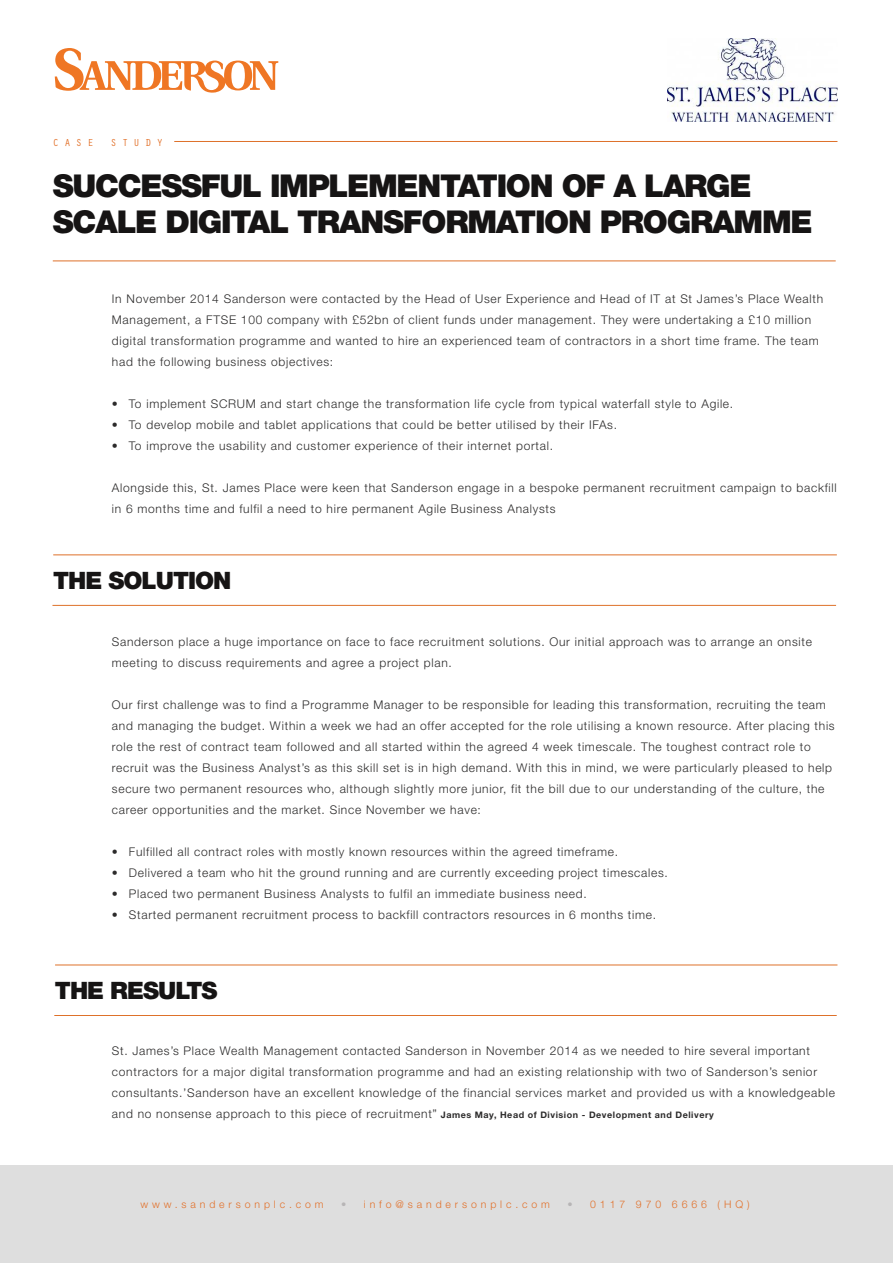
<style>
.page{position:relative;width:893px;height:1263px;background:#fff}
.page>*{position:absolute;margin:0;border:0;box-sizing:border-box;transform-origin:0 0}
.t1{font:900 31.5px/36px "Helvetica Neue LT Std";letter-spacing:-.04em;color:#161414}
.t2{font:900 24px "Helvetica Neue LT Std";letter-spacing:-.04em;color:#161414}
.t3{font:300 12px/21px "Helvetica Neue LT Std";letter-spacing:.06em;color:#2c2b2b}
.t4{font:300 10.5px "Helvetica Neue LT Std";letter-spacing:.37em;color:#e2712a}
.t5{font:10.5px "Orator Std";letter-spacing:.5em;color:#e2712a}
.s1{font-weight:700;font-size:9px}
.s2{color:#b7b5b6}
</style>
<div class="page">
<div style="left:0;top:1166px;width:893px;height:97px;background:#dedede"></div>
<hr style="left:53px;top:261px;width:783px;height:1px;background:#de712a">
<hr style="left:53px;top:554px;width:784px;height:1px;background:#de712a">
<hr style="left:55px;top:964px;width:782px;height:1px;background:#de712a">
<hr style="left:52px;top:605px;width:784px;height:1px;background:#de712a">
<hr style="left:54px;top:1015px;width:783px;height:1px;background:#de712a">
<hr style="left:174px;top:141px;width:663px;height:1px;background:#de712a">
<svg style="left:55px;top:48px;width:223px;height:45px"></svg>
<img style="left:667px;top:39px;width:170px;height:82px">
<p class="t5" style="left:53px;top:135px;width:42px">CASE</p>
<p class="t5" style="left:111px;top:135px;width:54px">STUDY</p>
<p class="t1" style="left:53px;top:167px;width:761px">SUCCESSFUL IMPLEMENTATION OF A LARGE<br>SCALE DIGITAL TRANSFORMATION PROGRAMME</p>
<p class="t3" style="left:112px;top:288px;width:713px">In November 2014 Sanderson were contacted by the Head of User Experience and Head of IT at St James’s Place Wealth Management, a FTSE 100 company with £52bn of client funds under management. They were undertaking a £10 million digital transformation programme and wanted to hire an experienced team of contractors in a short time frame. The team had the following business objectives:</p>
<p class="t3" style="left:112px;top:393px;width:623px">• To implement SCRUM and start change the transformation life cycle from typical waterfall style to Agile.</p>
<p class="t3" style="left:112px;top:414px;width:507px">• To develop mobile and tablet applications that could be better utilised by their IFAs.</p>
<p class="t3" style="left:112px;top:435px;width:443px">• To improve the usability and customer experience of their internet portal.</p>
<p class="t3" style="left:112px;top:477px;width:726px">Alongside this, St. James Place were keen that Sanderson engage in a bespoke permanent recruitment campaign to backfill in 6 months time and fulfil a need to hire permanent Agile Business Analysts</p>
<p class="t2" style="left:53px;top:566px;width:180px">THE SOLUTION</p>
<p class="t3" style="left:112px;top:631px;width:702px">Sanderson place a huge importance on face to face recruitment solutions. Our initial approach was to arrange an onsite meeting to discuss requirements and agree a project plan.</p>
<p class="t3" style="left:112px;top:694px;width:724px">Our first challenge was to find a Programme Manager to be responsible for leading this transformation, recruiting the team and managing the budget. Within a week we had an offer accepted for the role utilising a known resource. After placing this role the rest of contract team followed and all started within the agreed 4 week timescale. The toughest contract role to recruit was the Business Analyst’s as this skill set is in high demand. With this in mind, we were particularly pleased to help secure two permanent resources who, although slightly more junior, fit the bill due to our understanding of the culture, the career opportunities and the market. Since November we have:</p>
<p class="t3" style="left:112px;top:841px;width:508px">• Fulfilled all contract roles with mostly known resources within the agreed timeframe.</p>
<p class="t3" style="left:112px;top:862px;width:557px">• Delivered a team who hit the ground running and are currently exceeding project timescales.</p>
<p class="t3" style="left:112px;top:883px;width:476px">• Placed two permanent Business Analysts to fulfil an immediate business need.</p>
<p class="t3" style="left:112px;top:904px;width:546px">• Started permanent recruitment process to backfill contractors resources in 6 months time.</p>
<p class="t2" style="left:55px;top:976px;width:164px">THE RESULTS</p>
<p class="t3" style="left:112px;top:1040px;width:724px">St. James’s Place Wealth Management contacted Sanderson in November 2014 as we needed to hire several important contractors for a major digital transformation programme and had an existing relationship with two of Sanderson’s senior consultants.’Sanderson have an excellent knowledge of the financial services market and provided us with a knowledgeable and no nonsense approach to this piece of recruitment” <span class="s1">James May, Head of Division - Development and Delivery</span></p>
<p class="t4" style="left:140px;top:1197px;width:185px">www.sandersonplc.com</p>
<p class="t4" style="left:341px;top:1197px;width:210px"><span class="s2">•</span> info@sandersonplc.com</p>
<p class="t4" style="left:567px;top:1197px;width:183px"><span class="s2">•</span> 0117 970 6666 (HQ)</p>
</div>
